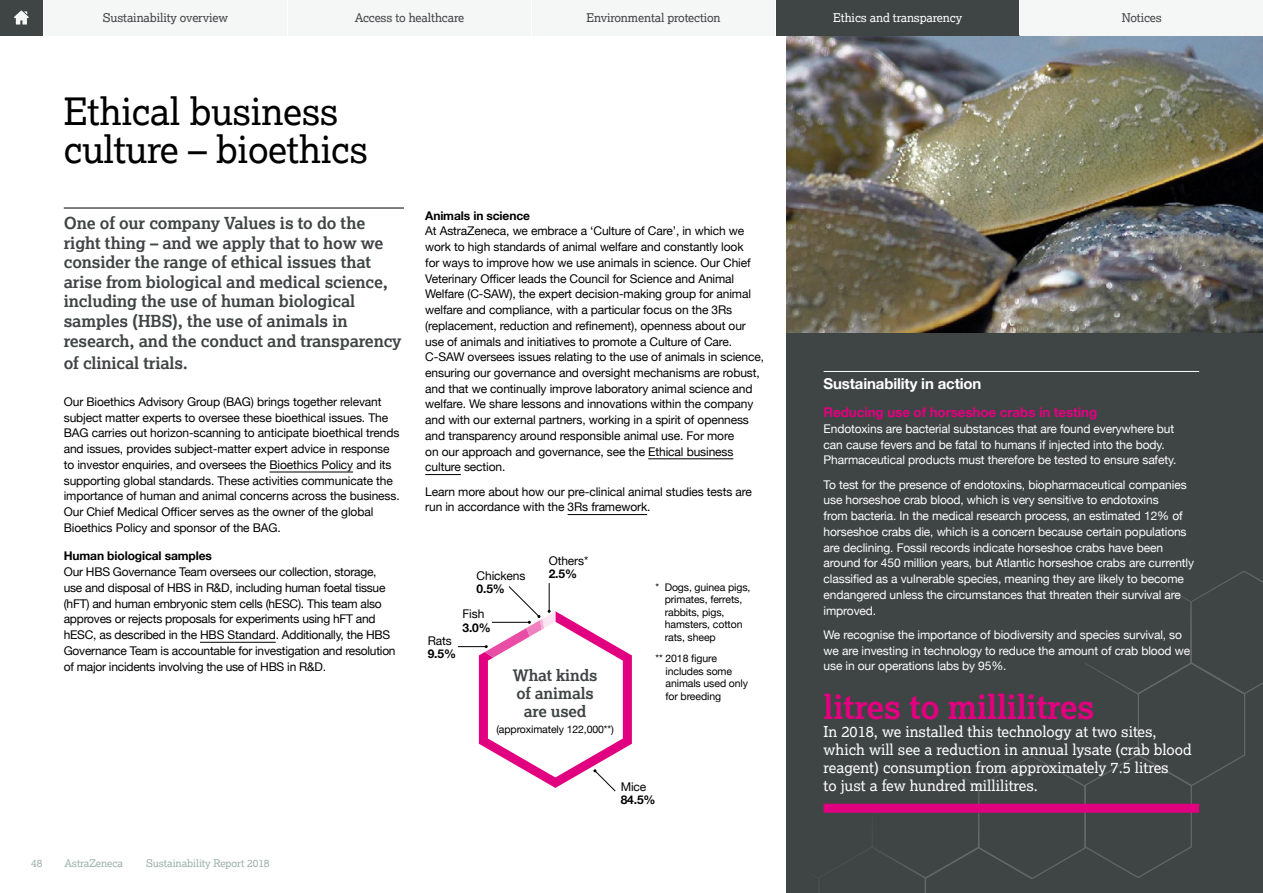
<style>
.page{position:relative;width:1263px;height:893px;background:#fff}
.page>*{position:absolute;margin:0;border:0;box-sizing:border-box;transform-origin:0 0}
.t1{font:37.5px/37.5px "Lexia";letter-spacing:-.01em;color:#000}
.t2{font:700 33px "Lexia";letter-spacing:-.01em;color:#e1007f}
.t3{font:700 16.5px/19.5px "Lexia";letter-spacing:-.01em;color:#3f4444}
.t4{font:700 15.75px/18px "Lexia";letter-spacing:-.01em;color:#3f4444;text-align:center}
.t5{font:15px/18px "Lexia";color:#fff}
.t6{font:700 15px "Helvetica Neue";letter-spacing:-.01em;color:#fff}
.t7{font:700 13.5px "Helvetica Neue";letter-spacing:-.01em;color:#e1007f}
.t8{font:12px/15.8px "Helvetica Neue";letter-spacing:-.01em;color:#000}
.t9{font:12px/15.8px "Helvetica Neue";letter-spacing:-.01em;color:#fff}
.t10{font:12px "Lexia";letter-spacing:-.01em;color:#3f4444}
.t11{font:700 12px "Helvetica Neue";letter-spacing:-.01em;color:#000}
.t12{font:12px "Lexia";letter-spacing:-.01em;color:#fff}
.t13{font:10.5px/12.6px "Helvetica Neue";letter-spacing:-.01em;color:#000}
.t14{font:10.5px "Lexia";letter-spacing:-.01em;color:#9db0ac}
</style>
<div class="page">
<div style="left:787px;top:333px;width:476px;height:560px;background:#3f4444"></div>
<svg style="left:786px;top:569px;width:477px;height:324px"></svg>
<div style="left:1123px;top:556px;width:33px;height:33px;background:#414646;border-radius:50%"></div>
<div style="left:1122px;top:555px;width:34px;height:34px;border:1px solid #fff;border-radius:50%"></div>
<img style="left:787px;top:35px;width:476px;height:298px">
<hr style="left:64px;top:208px;width:340px;height:1px;background:#000">
<hr style="left:269px;top:472px;width:84px;height:1px;background:#000">
<hr style="left:200px;top:642px;width:76px;height:1px;background:#000">
<hr style="left:648px;top:458px;width:85px;height:1px;background:#000">
<hr style="left:425px;top:474px;width:36px;height:1px;background:#000">
<hr style="left:568px;top:514px;width:79px;height:1px;background:#000">
<hr style="left:824px;top:371px;width:375px;height:1px;background:#fff">
<div style="left:824px;top:804px;width:375px;height:9px;background:#e1007f"></div>
<svg style="left:458px;top:583px;width:174px;height:209px"></svg>
<div style="left:0;top:0;width:43px;height:35px;background:#3f4444"></div>
<svg style="left:14px;top:10px;width:15px;height:15px"></svg>
<div style="left:288px;top:0;width:243px;height:35px;background:#f5f7f7"></div>
<div style="left:776px;top:0;width:243px;height:35px;background:#3f4444"></div>
<div style="left:1020px;top:0;width:243px;height:35px;background:#f5f7f7"></div>
<div style="left:44px;top:0;width:243px;height:35px;background:#f5f7f7"></div>
<div style="left:532px;top:0;width:243px;height:35px;background:#f5f7f7"></div>
<p class="t10" style="left:103px;top:10px;width:127px">Sustainability overview</p>
<p class="t10" style="left:355px;top:10px;width:111px">Access to healthcare</p>
<p class="t10" style="left:586px;top:10px;width:136px">Environmental protection</p>
<p class="t12" style="left:833px;top:10px;width:130px">Ethics and transparency</p>
<p class="t10" style="left:1122px;top:10px;width:42px">Notices</p>
<h1 class="t1" style="left:64px;top:92px;width:306px">Ethical business culture – bioethics</h1>
<p class="t3" style="left:64px;top:213px;width:339px">One of our company Values is to do the right thing – and we apply that to how we consider the range of ethical issues that arise from biological and medical science, including the use of human biological samples (HBS), the use of animals in research, and the conduct and transparency</p>
<h3 class="t3" style="left:64px;top:353px;width:126px">of clinical trials.</h3>
<p class="t8" style="left:64px;top:395px;width:337px">Our Bioethics Advisory Group (BAG) brings together relevant subject matter experts to oversee these bioethical issues. The BAG carries out horizon-scanning to anticipate bioethical trends and issues, provides subject-matter expert advice in response to investor enquiries, and oversees the Bioethics Policy and its supporting global standards. These activities communicate the importance of human and animal concerns across the business.<br>Our Chief Medical Officer serves as the owner of the global Bioethics Policy and sponsor of the BAG.</p>
<p class="t11" style="left:64px;top:547px;width:150px">Human biological samples</p>
<p class="t8" style="left:64px;top:565px;width:333px">Our HBS Governance Team oversees our collection, storage, use and disposal of HBS in R&amp;D, including human foetal tissue (hFT) and human embryonic stem cells (hESC). This team also approves or rejects proposals for experiments using hFT and hESC, as described in the HBS Standard. Additionally, the HBS Governance Team is accountable for investigation and resolution of major incidents involving the use of HBS in R&amp;D.</p>
<p class="t14" style="left:31px;top:857px;width:13px">48</p>
<p class="t14" style="left:64px;top:857px;width:60px">AstraZeneca</p>
<p class="t14" style="left:146px;top:857px;width:125px">Sustainability Report 2018</p>
<p class="t11" style="left:425px;top:206px;width:106px">Animals in science</p>
<p class="t8" style="left:425px;top:224px;width:340px">At AstraZeneca, we embrace a ‘Culture of Care’, in which we work to high standards of animal welfare and constantly look<br>for ways to improve how we use animals in science. Our Chief Veterinary Officer leads the Council for Science and Animal Welfare (C-SAW), the expert decision-making group for animal welfare and compliance, with a particular focus on the 3Rs (replacement, reduction and refinement), openness about our use of animals and initiatives to promote a Culture of Care.<br>C-SAW oversees issues relating to the use of animals in science, ensuring our governance and oversight mechanisms are robust, and that we continually improve laboratory animal science and welfare. We share lessons and innovations within the company and with our external partners, working in a spirit of openness and transparency around responsible animal use. For more<br>on our approach and governance, see the Ethical business culture section.</p>
<p class="t8" style="left:425px;top:484px;width:328px">Learn more about how our pre-clinical animal studies tests are run in accordance with the 3Rs framework.</p>
<p class="t8" style="left:477px;top:568px;width:50px">Chickens</p>
<p class="t11" style="left:477px;top:579px;width:30px">0.5%</p>
<p class="t8" style="left:462px;top:607px;width:23px">Fish</p>
<p class="t11" style="left:462px;top:618px;width:30px">3.0%</p>
<p class="t8" style="left:428px;top:633px;width:26px">Rats</p>
<p class="t11" style="left:428px;top:644px;width:30px">9.5%</p>
<p class="t8" style="left:549px;top:553px;width:41px">Others*</p>
<p class="t11" style="left:549px;top:565px;width:30px">2.5%</p>
<h3 class="t4" style="left:513px;top:666px;width:86px">What kinds of animals are used</h3>
<p class="t13" style="left:496px;top:723px;width:119px">(approximately 122,000**)</p>
<p class="t13" style="left:665px;top:581px;width:87px;text-indent:-9px">* Dogs, guinea pigs, primates, ferrets, rabbits, pigs, hamsters, cotton rats, sheep</p>
<p class="t13" style="left:665px;top:653px;width:84px;text-indent:-10px">** 2018 figure includes some animals used only for breeding</p>
<p class="t8" style="left:621px;top:779px;width:27px">Mice</p>
<p class="t11" style="left:621px;top:791px;width:36px">84.5%</p>
<p class="t6" style="left:824px;top:372px;width:159px">Sustainability in action</p>
<p class="t7" style="left:824px;top:402px;width:275px">Reducing use of horseshoe crabs in testing</p>
<p class="t9" style="left:824px;top:421px;width:354px">Endotoxins are bacterial substances that are found everywhere but can cause fevers and be fatal to humans if injected into the body.<br>Pharmaceutical products must therefore be tested to ensure safety.</p>
<p class="t9" style="left:824px;top:477px;width:372px">To test for the presence of endotoxins, biopharmaceutical companies use horseshoe crab blood, which is very sensitive to endotoxins<br>from bacteria. In the medical research process, an estimated 12% of horseshoe crabs die, which is a concern because certain populations are declining. Fossil records indicate horseshoe crabs have been around for 450 million years, but Atlantic horseshoe crabs are currently classified as a vulnerable species, meaning they are likely to become endangered unless the circumstances that threaten their survival are improved.</p>
<p class="t9" style="left:824px;top:627px;width:368px">We recognise the importance of biodiversity and species survival, so we are investing in technology to reduce the amount of crab blood we use in our operations labs by 95%.</p>
<h2 class="t2" style="left:824px;top:686px;width:272px">litres to millilitres</h2>
<p class="t5" style="left:824px;top:722px;width:369px">In 2018, we installed this technology at two sites, which will see a reduction in annual lysate (crab blood reagent) consumption from approximately 7.5 litres<br>to just a few hundred millilitres.</p>
</div>
